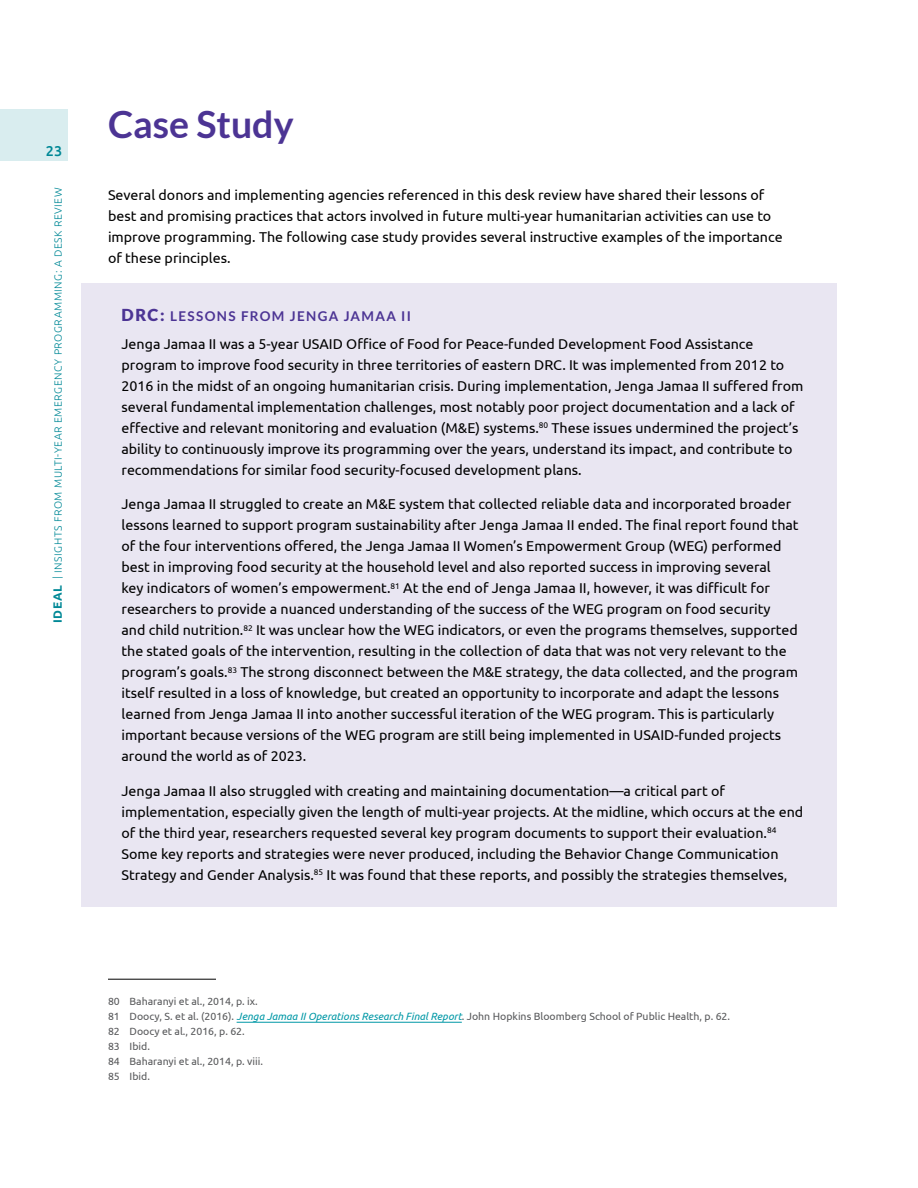
<style>
.page{position:relative;width:918px;height:1188px;background:#fff}
.page>*{position:absolute;margin:0;border:0;box-sizing:border-box;transform-origin:0 0}
.t1{font:700 37.5px "Lato";color:#4c3494}
.t2{font:14.25px/21px "Ubuntu";color:#000}
.t3{font:500 14.25px "Ubuntu";color:#008896}
.t4{font:700 13.5px "Lato";letter-spacing:.1em;color:#4c3494}
.t5{font:10.5px/15px "Ubuntu";color:#58595b}
.t6{font:300 10.5px "Ubuntu";letter-spacing:.05em;color:#008896}
.s1{font-weight:700;font-size:12px}
.s2{font-weight:900;font-size:16.5px}
.s3{font-style:italic;color:#0098a6}
</style>
<div class="page">
<div style="left:0;top:109px;width:68px;height:52px;background:#d9edef"></div>
<div style="left:81px;top:284px;width:756px;height:623px;background:#e9e6f2"></div>
<hr style="left:108px;top:979px;width:108px;height:1px;background:#000">
<hr style="left:237px;top:1022px;width:225px;height:1px;background:#0098a6">
<p class="t3" style="left:46px;top:141px;width:18px">23</p>
<p class="t6" style="left:52px;top:623px;width:437px;rotate:-90deg"><span class="s1">IDEAL</span> | INSIGHTS FROM MULTI-YEAR EMERGENCY PROGRAMMING: A DESK REVIEW</p>
<h1 class="t1" style="left:108px;top:103px;width:187px">Case Study</h1>
<p class="t2" style="left:108px;top:184px;width:676px">Several donors and implementing agencies referenced in this desk review have shared their lessons of best and promising practices that actors involved in future multi-year humanitarian activities can use to improve programming. The following case study provides several instructive examples of the importance of these principles.</p>
<p class="t4" style="left:122px;top:309px;width:291px"><span class="s2">DRC:</span> LESSONS FROM JENGA JAMAA II</p>
<p class="t2" style="left:122px;top:333px;width:683px">Jenga Jamaa II was a 5-year USAID Office of Food for Peace-funded Development Food Assistance program to improve food security in three territories of eastern DRC. It was implemented from 2012 to 2016 in the midst of an ongoing humanitarian crisis. During implementation, Jenga Jamaa II suffered from several fundamental implementation challenges, most notably poor project documentation and a lack of effective and relevant monitoring and evaluation (M&amp;E) systems.<sup>80</sup> These issues undermined the project’s ability to continuously improve its programming over the years, understand its impact, and contribute to recommendations for similar food security-focused development plans.</p>
<p class="t2" style="left:122px;top:493px;width:679px">Jenga Jamaa II struggled to create an M&amp;E system that collected reliable data and incorporated broader lessons learned to support program sustainability after Jenga Jamaa II ended. The final report found that of the four interventions offered, the Jenga Jamaa II Women’s Empowerment Group (WEG) performed best in improving food security at the household level and also reported success in improving several<br>key indicators of women’s empowerment.<sup>81</sup> At the end of Jenga Jamaa II, however, it was difficult for researchers to provide a nuanced understanding of the success of the WEG program on food security<br>and child nutrition.<sup>82</sup> It was unclear how the WEG indicators, or even the programs themselves, supported the stated goals of the intervention, resulting in the collection of data that was not very relevant to the program’s goals.<sup>83</sup> The strong disconnect between the M&amp;E strategy, the data collected, and the program itself resulted in a loss of knowledge, but created an opportunity to incorporate and adapt the lessons learned from Jenga Jamaa II into another successful iteration of the WEG program. This is particularly important because versions of the WEG program are still being implemented in USAID-funded projects around the world as of 2023.</p>
<p class="t2" style="left:121px;top:780px;width:683px">Jenga Jamaa II also struggled with creating and maintaining documentation—a critical part of implementation, especially given the length of multi-year projects. At the midline, which occurs at the end of the third year, researchers requested several key program documents to support their evaluation.<sup>84<br></sup>Some key reports and strategies were never produced, including the Behavior Change Communication Strategy and Gender Analysis.<sup>85</sup> It was found that these reports, and possibly the strategies themselves,</p>
<p class="t5" style="left:108px;top:993px;width:624px">80 Baharanyi et al., 2014, p. ix.<br>81 Doocy, S. et al. (2016). <span class="s3">Jenga Jamaa II Operations Research Final Report</span>. John Hopkins Bloomberg School of Public Health, p. 62.<br>82 Doocy et al., 2016, p. 62.<br>83 Ibid.<br>84 Baharanyi et al., 2014, p. viii.<br>85 Ibid.</p>
</div>
